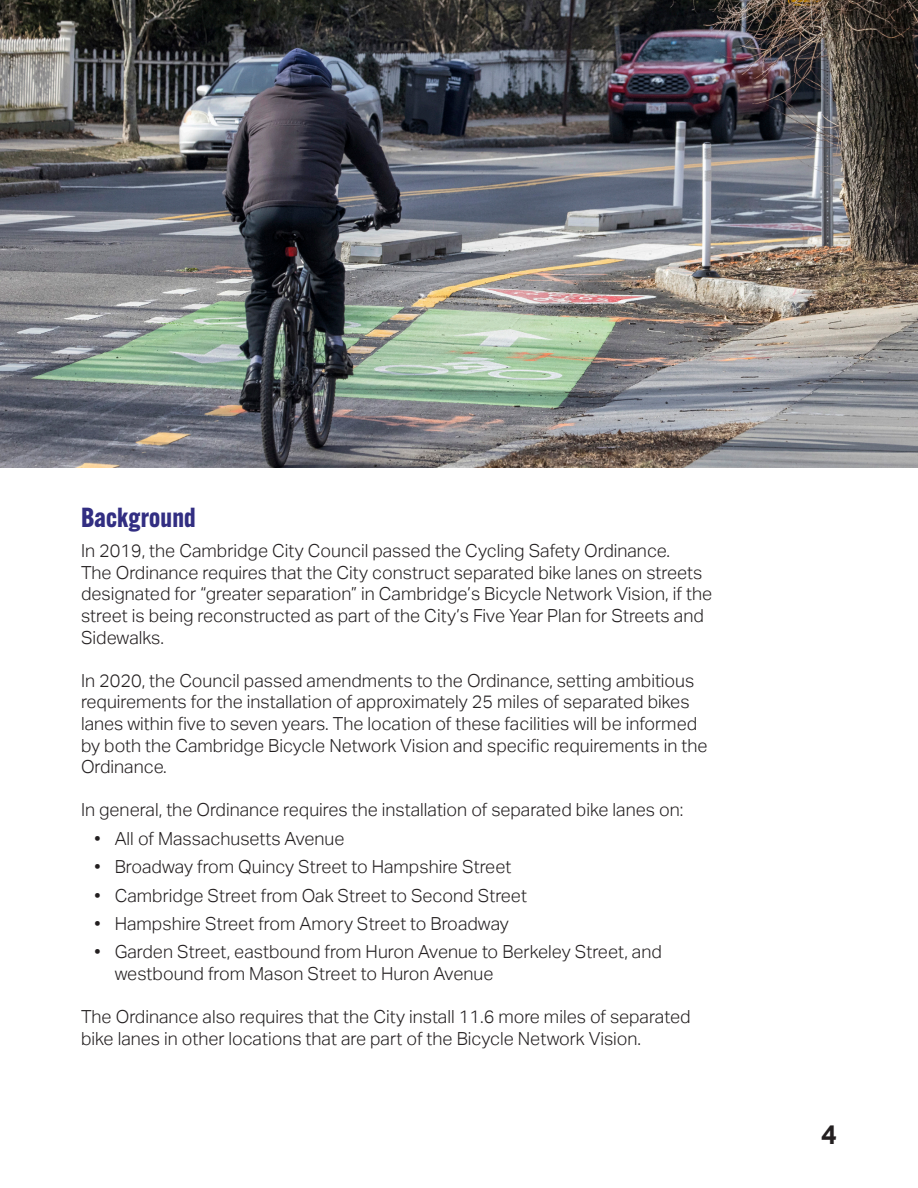
<style>
.page{position:relative;width:918px;height:1188px;background:#fff}
.page>*{position:absolute;margin:0;border:0;box-sizing:border-box;transform-origin:0 0}
.t1{font:700 27px "Alternate Gothic ATF";letter-spacing:.01em;color:#322e82}
.t2{font:700 27px "Aktiv Grotesk";color:#231f20}
.Bulleted_List_1{font:300 18px/21.6px "Aktiv Grotesk";color:#231f20}
</style>
<div class="page">
<img style="left:0;top:0;width:918px;height:467px">
<h2 class="t1" style="left:81px;top:500px;width:116px">Background</h2>
<p class="Bulleted_List_1" style="left:81px;top:540px;width:633px">In 2019, the Cambridge City Council passed the Cycling Safety Ordinance.<br>The Ordinance requires that the City construct separated bike lanes on streets designated for “greater separation” in Cambridge’s Bicycle Network Vision, if the street is being reconstructed as part of the City’s Five Year Plan for Streets and Sidewalks.</p>
<p class="Bulleted_List_1" style="left:81px;top:670px;width:628px">In 2020, the Council passed amendments to the Ordinance, setting ambitious requirements for the installation of approximately 25 miles of separated bikes lanes within five to seven years. The location of these facilities will be informed by both the Cambridge Bicycle Network Vision and specific requirements in the Ordinance.</p>
<p class="Bulleted_List_1" style="left:81px;top:799px;width:604px">In general, the Ordinance requires the installation of separated bike lanes on:</p>
<p class="Bulleted_List_1" style="left:94px;top:828px;width:252px">• All of Massachusetts Avenue</p>
<p class="Bulleted_List_1" style="left:94px;top:856px;width:418px">• Broadway from Quincy Street to Hampshire Street</p>
<p class="Bulleted_List_1" style="left:94px;top:884px;width:434px">• Cambridge Street from Oak Street to Second Street</p>
<p class="Bulleted_List_1" style="left:94px;top:913px;width:416px">• Hampshire Street from Amory Street to Broadway</p>
<p class="Bulleted_List_1" style="left:115px;top:941px;width:549px;text-indent:-20px">• Garden Street, eastbound from Huron Avenue to Berkeley Street, and westbound from Mason Street to Huron Avenue</p>
<p class="Bulleted_List_1" style="left:81px;top:1006px;width:611px">The Ordinance also requires that the City install 11.6 more miles of separated bike lanes in other locations that are part of the Bicycle Network Vision.</p>
<h1 class="t2" style="left:821px;top:1119px;width:17px">4</h1>
</div>
